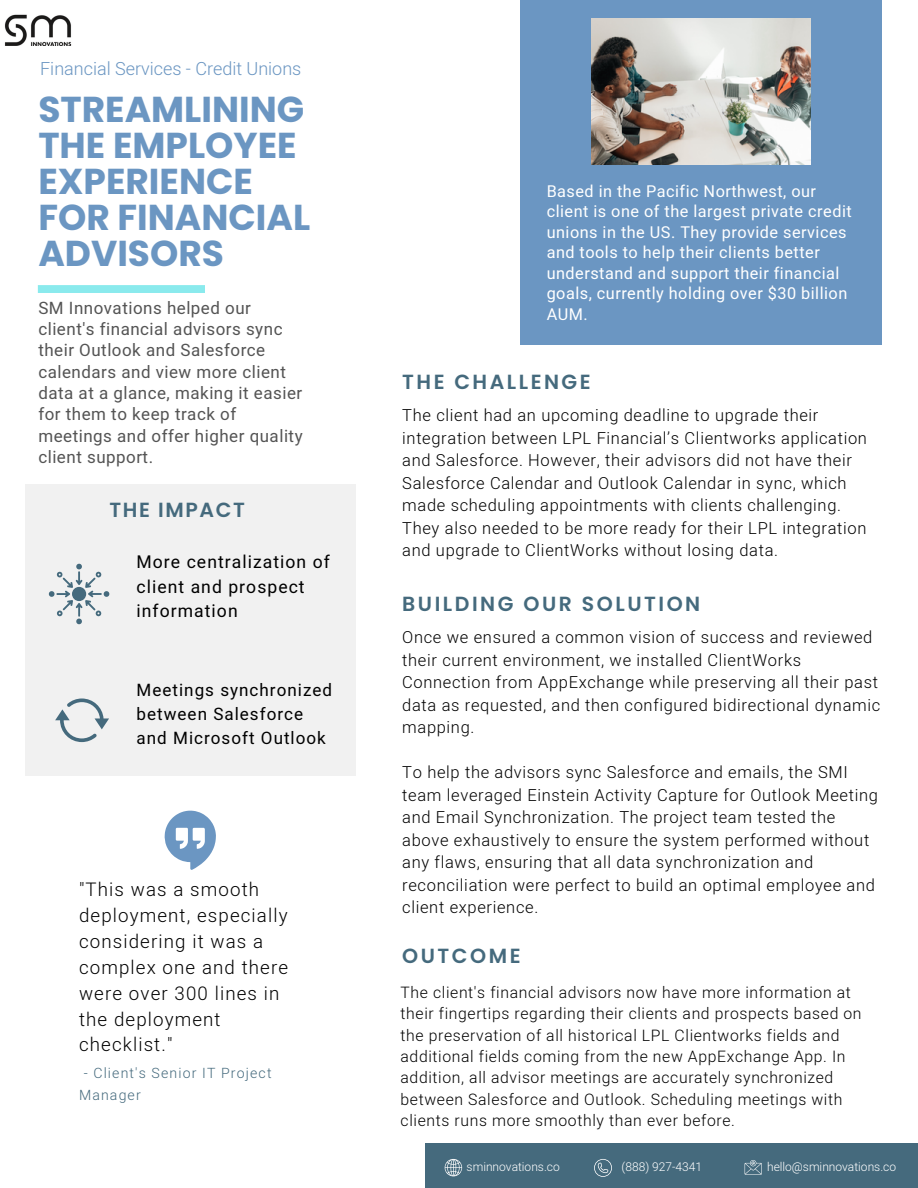
<style>
.page{position:relative;width:918px;height:1188px;background:#fff}
.page>*{position:absolute;margin:0;border:0;box-sizing:border-box;transform-origin:0 0}
.t1{font:700 36px/36px "Poppins";color:#6b96c2}
.t2{font:600 20.4px "Poppins";letter-spacing:.125em;color:#456a7d}
.t3{font:600 20.4px "Poppins";letter-spacing:.08em;color:#456a7d}
.t4{font:300 18.75px/25.8px "Heebo";letter-spacing:.06em;color:#000}
.t5{font:300 18px "Heebo";color:#6b96c2}
.t6{font:17.55px/24.3px "Heebo";letter-spacing:.06em;color:#000}
.t7{font:16.95px/21.3px "Heebo";letter-spacing:.03em;color:#545454}
.t8{font:16.95px/23.7px "Heebo";letter-spacing:.06em;color:#000}
.t9{font:300 16.5px/22.5px "Heebo";letter-spacing:.04em;color:#000}
.t10{font:16.2px/20.5px "Heebo";letter-spacing:.03em;color:#fff}
.t11{font:300 15.75px/21.3px "Heebo";letter-spacing:.04em;color:#000}
.t12{font:300 14.1px/21.3px "Heebo";letter-spacing:.08em;color:#456a7d}
.t13{font:300 12px "Heebo";color:#fff}
</style>
<div class="page">
<div style="left:520px;top:0;width:362px;height:345px;background:#6b96c2"></div>
<svg style="left:164px;top:811px;width:52px;height:59px"></svg>
<div style="left:38px;top:285px;width:167px;height:8px;background:#8aeaed"></div>
<div style="left:25px;top:484px;width:330px;height:292px;background:#f1f1f1"></div>
<svg style="left:49px;top:564px;width:60px;height:60px"></svg>
<svg style="left:55px;top:699px;width:54px;height:43px"></svg>
<div style="left:425px;top:1144px;width:493px;height:44px;background:#456a7d"></div>
<svg style="left:594px;top:1159px;width:18px;height:18px"></svg>
<svg style="left:745px;top:1160px;width:16px;height:14px"></svg>
<svg style="left:445px;top:1159px;width:17px;height:17px"></svg>
<img style="left:4px;top:14px;width:68px;height:32px">
<img style="left:591px;top:19px;width:220px;height:146px">
<p class="t5" style="left:40px;top:56px;width:263px">Financial Services - Credit Unions</p>
<p class="t1" style="left:38px;top:91px;width:273px">STREAMLINING<br>THE EMPLOYEE<br>EXPERIENCE<br>FOR FINANCIAL<br>ADVISORS</p>
<p class="t7" style="left:38px;top:298px;width:266px">SM Innovations helped our client's financial advisors sync their Outlook and Salesforce calendars and view more client data at a glance, making it easier for them to keep track of meetings and offer higher quality client support.</p>
<p class="t3" style="left:109px;top:495px;width:137px">THE IMPACT</p>
<p class="t6" style="left:137px;top:551px;width:195px">More centralization of client and prospect information</p>
<p class="t8" style="left:137px;top:679px;width:197px">Meetings synchronized between Salesforce and Microsoft Outlook</p>
<p class="t4" style="left:79px;top:877px;width:211px">"This was a smooth deployment, especially considering it was a complex one and there were over 300 lines in the deployment checklist."</p>
<p class="t12" style="left:79px;top:1063px;width:194px;text-indent:5px">- Client's Senior IT Project<br>Manager</p>
<p class="t10" style="left:547px;top:181px;width:307px">Based in the Pacific Northwest, our client is one of the largest private credit unions in the US. They provide services and tools to help their clients better understand and support their financial goals, currently holding over $30 billion AUM.</p>
<p class="t2" style="left:402px;top:368px;width:190px">THE CHALLENGE</p>
<p class="t9" style="left:402px;top:405px;width:466px">The client had an upcoming deadline to upgrade their integration between LPL Financial’s Clientworks application and Salesforce. However, their advisors did not have their Salesforce Calendar and Outlook Calendar in sync, which made scheduling appointments with clients challenging.<br>They also needed to be more ready for their LPL integration and upgrade to ClientWorks without losing data.</p>
<p class="t2" style="left:402px;top:590px;width:300px">BUILDING OUR SOLUTION</p>
<p class="t9" style="left:402px;top:627px;width:480px">Once we ensured a common vision of success and reviewed their current environment, we installed ClientWorks Connection from AppExchange while preserving all their past data as requested, and then configured bidirectional dynamic mapping.</p>
<p class="t9" style="left:402px;top:762px;width:477px">To help the advisors sync Salesforce and emails, the SMI team leveraged Einstein Activity Capture for Outlook Meeting and Email Synchronization. The project team tested the above exhaustively to ensure the system performed without any flaws, ensuring that all data synchronization and reconciliation were perfect to build an optimal employee and client experience.</p>
<p class="t2" style="left:402px;top:941px;width:120px">OUTCOME</p>
<p class="t11" style="left:401px;top:982px;width:463px">The client's financial advisors now have more information at their fingertips regarding their clients and prospects based on the preservation of all historical LPL Clientworks fields and additional fields coming from the new AppExchange App. In addition, all advisor meetings are accurately synchronized between Salesforce and Outlook. Scheduling meetings with clients runs more smoothly than ever before.</p>
<p class="t13" style="left:467px;top:1158px;width:95px">sminnovations.co</p>
<p class="t13" style="left:622px;top:1158px;width:82px">(888) 927-4341</p>
<p class="t13" style="left:767px;top:1158px;width:131px">hello@sminnovations.co</p>
</div>
